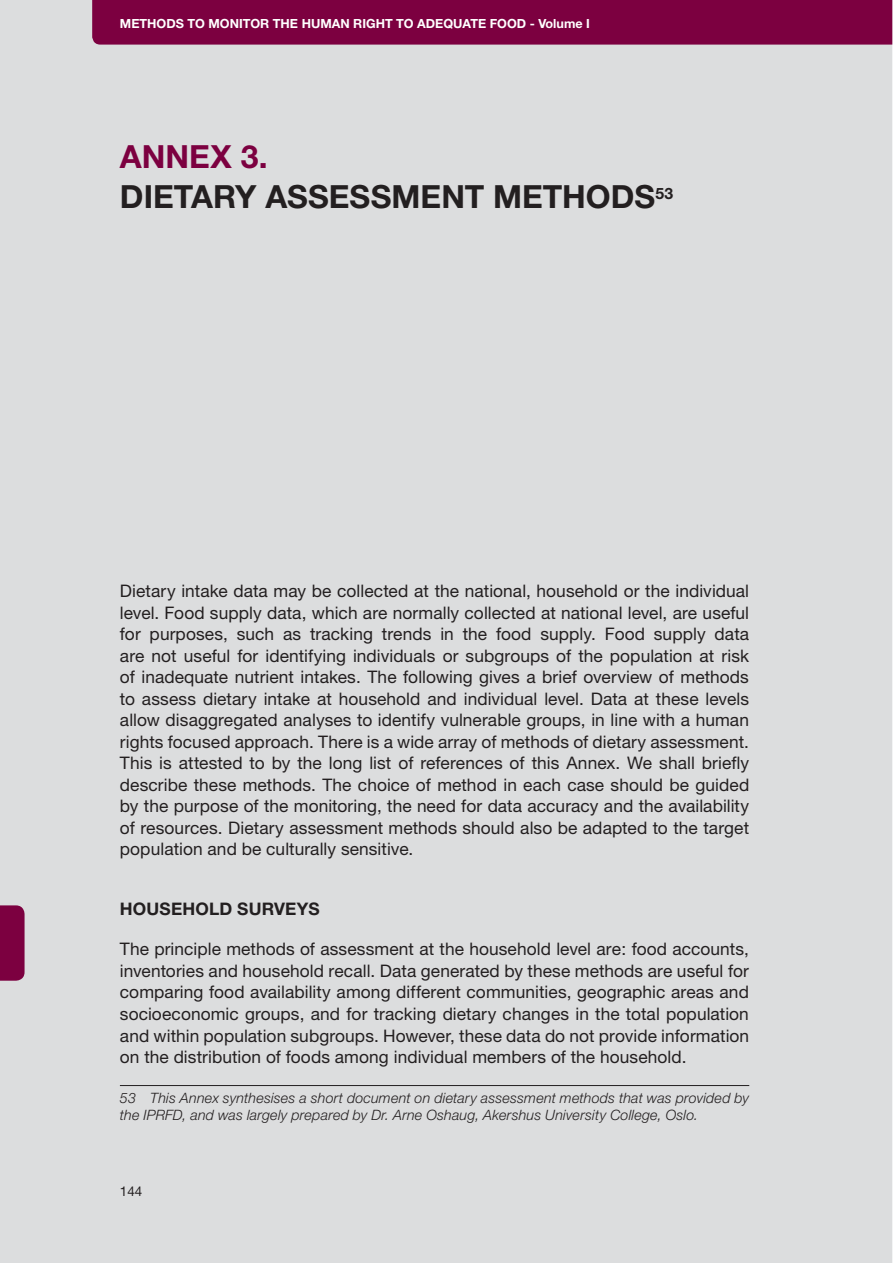
<style>
.page{position:relative;width:893px;height:1263px;background:#fff}
.page>*{position:absolute;margin:0;border:0;box-sizing:border-box;transform-origin:0 0}
.t1{font:700 31.95px/40.3px "Helvetica Neue";color:#231f20}
.t2{font:17.25px/21.5px "Helvetica Neue";letter-spacing:.005em;color:#231f20;text-align:justify}
.t3{font:700 17.25px "Helvetica Neue";letter-spacing:.01em;color:#231f20}
.t4{font:italic 300 14.25px/17.1px "Helvetica Neue";letter-spacing:.01em;color:#231f20}
.t5{font:13.5px "Helvetica Neue";color:#231f20}
.t6{font:700 12.6px "Helvetica Neue";color:#fff}
.s1{color:#7c0040}
</style>
<div class="page">
<div style="left:1px;top:0;width:891px;height:1263px;background:#dcddde"></div>
<div style="left:92px;top:0;width:800px;height:45px;background:#7c0040"></div>
<svg style="left:1px;top:905px;width:24px;height:76px;background:#800946"></svg>
<hr style="left:120px;top:1085px;width:629px;height:1px;background:#231f20">
<p class="t6" style="left:120px;top:19px;width:471px">METHODS TO MONITOR THE HUMAN RIGHT TO ADEQUATE FOOD - Volume I</p>
<h1 class="t1" style="left:120px;top:139px;width:555px"><span class="s1">ANNEX 3.<br></span>DIETARY ASSESSMENT METHODS<sup>53</sup></h1>
<p class="t2" style="left:120px;top:582px;width:631px">Dietary intake data may be collected at the national, household or the individual level. Food supply data, which are normally collected at national level, are useful for purposes, such as tracking trends in the food supply. Food supply data are not useful for identifying individuals or subgroups of the population at risk of inadequate nutrient intakes. The following gives a brief overview of methods to assess dietary intake at household and individual level. Data at these levels allow disaggregated analyses to identify vulnerable groups, in line with a human rights focused approach. There is a wide array of methods of dietary assessment.<br>This is attested to by the long list of references of this Annex. We shall briefly describe these methods. The choice of method in each case should be guided by the purpose of the monitoring, the need for data accuracy and the availability of resources. Dietary assessment methods should also be adapted to the target population and be culturally sensitive.</p>
<p class="t3" style="left:120px;top:903px;width:201px">HOUSEHOLD SURVEYS</p>
<p class="t2" style="left:120px;top:940px;width:630px">The principle methods of assessment at the household level are: food accounts, inventories and household recall. Data generated by these methods are useful for comparing food availability among different communities, geographic areas and socioeconomic groups, and for tracking dietary changes in the total population and within population subgroups. However, these data do not provide information on the distribution of foods among individual members of the household.</p>
<p class="t4" style="left:120px;top:1090px;width:630px">53 This Annex synthesises a short document on dietary assessment methods that was provided by the IPRFD, and was largely prepared by Dr. Arne Oshaug, Akershus University College, Oslo.</p>
<p class="t5" style="left:120px;top:1187px;width:24px">144</p>
</div>
